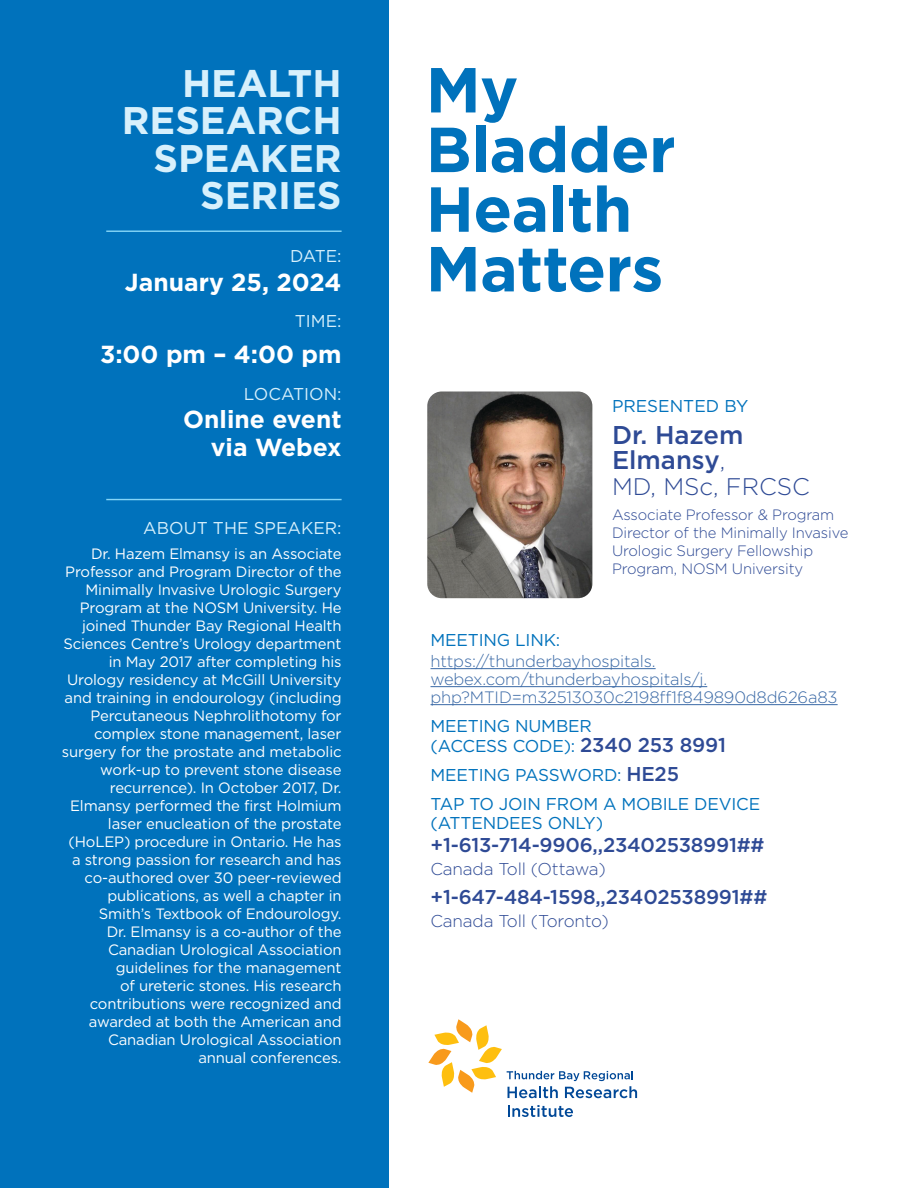
<style>
.page{position:relative;width:918px;height:1188px;background:#fff}
.page>*{position:absolute;margin:0;border:0;box-sizing:border-box;transform-origin:0 0}
.t1{font:700 63.45px/59.7px "Gotham";letter-spacing:-.01em;color:#0072bc}
.t2{font:700 38.55px/37.3px "Gotham";color:#d7f0fc;text-align:right}
.t3{font:500 25.65px/25.7px "Gotham";color:#2e4a95}
.t4{font:700 24.6px/28.2px "Gotham";color:#fff;text-align:right}
.t5{font:300 24px "Gotham";color:#2e4a95}
.t6{font:500 19.95px "Gotham";letter-spacing:-.01em;color:#2e4a95}
.t7{font:17.1px/19.5px "Gotham";letter-spacing:-.01em;color:#0072bc}
.t8{font:300 17.1px "Gotham";letter-spacing:-.01em;color:#2e4a95}
.t9{font:17.1px "Gotham";color:#d7f0fc}
.t10{font:300 16.5px/18px "Gotham";letter-spacing:-.01em;color:#3a69a6}
.t11{font:15px/18px "Gotham";letter-spacing:-.01em;color:#fff;text-align:right}
.t12{font:300 15px/18px "Gotham";letter-spacing:-.01em;color:#2e4a95}
.s1{font-weight:300;font-size:24px}
.s2{font-weight:500;font-size:19.95px;color:#2e4a95}
</style>
<div class="page">
<div style="left:0;top:0;width:389px;height:1188px;background:#0072bc"></div>
<svg style="left:428px;top:1019px;width:209px;height:79px"></svg>
<svg style="left:508px;top:1105px;width:65px;height:12px"></svg>
<img style="left:427px;top:392px;width:165px;height:206px">
<hr style="left:106px;top:231px;width:236px;height:1px;background:#85d5f7">
<hr style="left:106px;top:499px;width:236px;height:1px;background:#85d5f7">
<hr style="left:431px;top:668px;width:225px;height:1px;background:#3a69a6">
<hr style="left:431px;top:686px;width:276px;height:1px;background:#3a69a6">
<hr style="left:431px;top:704px;width:407px;height:1px;background:#3a69a6">
<p class="t2" style="left:122px;top:64px;width:221px">HEALTH<br>RESEARCH<br>SPEAKER<br>SERIES</p>
<p class="t9" style="left:290px;top:247px;width:53px">DATE:</p>
<p class="t4" style="left:125px;top:267px;width:218px">January 25, 2024</p>
<p class="t9" style="left:295px;top:312px;width:48px">TIME:</p>
<p class="t4" style="left:100px;top:340px;width:243px">3:00 pm – 4:00 pm</p>
<p class="t9" style="left:244px;top:384px;width:99px">LOCATION:</p>
<p class="t4" style="left:183px;top:405px;width:160px">Online event via Webex</p>
<p class="t9" style="left:143px;top:519px;width:200px">ABOUT THE SPEAKER:</p>
<p class="t11" style="left:62px;top:544px;width:281px">Dr. Hazem Elmansy is an Associate Professor and Program Director of the Minimally Invasive Urologic Surgery Program at the NOSM University. He joined Thunder Bay Regional Health Sciences Centre’s Urology department in May 2017 after completing his Urology residency at McGill University and training in endourology (including Percutaneous Nephrolithotomy for complex stone management, laser surgery for the prostate and metabolic work-up to prevent stone disease recurrence). In October 2017, Dr.<br>Elmansy performed the first Holmium laser enucleation of the prostate (HoLEP) procedure in Ontario. He has a strong passion for research and has co-authored over 30 peer-reviewed publications, as well a chapter in Smith’s Textbook of Endourology.<br>Dr. Elmansy is a co-author of the Canadian Urological Association guidelines for the management<br>of ureteric stones. His research contributions were recognized and awarded at both the American and Canadian Urological Association annual conferences.</p>
<p class="t1" style="left:426px;top:59px;width:251px">My<br>Bladder<br>Health<br>Matters</p>
<p class="t7" style="left:612px;top:395px;width:138px">PRESENTED BY</p>
<p class="t3" style="left:612px;top:421px;width:133px">Dr. Hazem<br>Elmansy<span class="s1">,</span></p>
<p class="t5" style="left:612px;top:471px;width:199px">MD, MSc, FRCSC</p>
<p class="t12" style="left:612px;top:505px;width:238px">Associate Professor &amp; Program<br>Director of the Minimally Invasive<br>Urologic Surgery Fellowship<br>Program, NOSM University</p>
<p class="t7" style="left:431px;top:630px;width:131px">MEETING LINK:</p>
<p class="t10" style="left:431px;top:652px;width:409px">https://thunderbayhospitals. webex.com/thunderbayhospitals/j. php?MTID=m32513030c2198ff1f849890d8d626a83</p>
<p class="t7" style="left:431px;top:716px;width:297px">MEETING NUMBER<br>(ACCESS CODE): <span class="s2">2340 253 8991</span></p>
<p class="t7" style="left:431px;top:765px;width:250px">MEETING PASSWORD: <span class="s2">HE25</span></p>
<p class="t7" style="left:431px;top:794px;width:331px">TAP TO JOIN FROM A MOBILE DEVICE (ATTENDEES ONLY)</p>
<p class="t6" style="left:431px;top:834px;width:336px">+1-613-714-9906,,23402538991##</p>
<p class="t8" style="left:431px;top:858px;width:177px">Canada Toll (Ottawa)</p>
<p class="t6" style="left:431px;top:886px;width:338px">+1-647-484-1598,,23402538991##</p>
<p class="t8" style="left:431px;top:910px;width:180px">Canada Toll (Toronto)</p>
</div>
